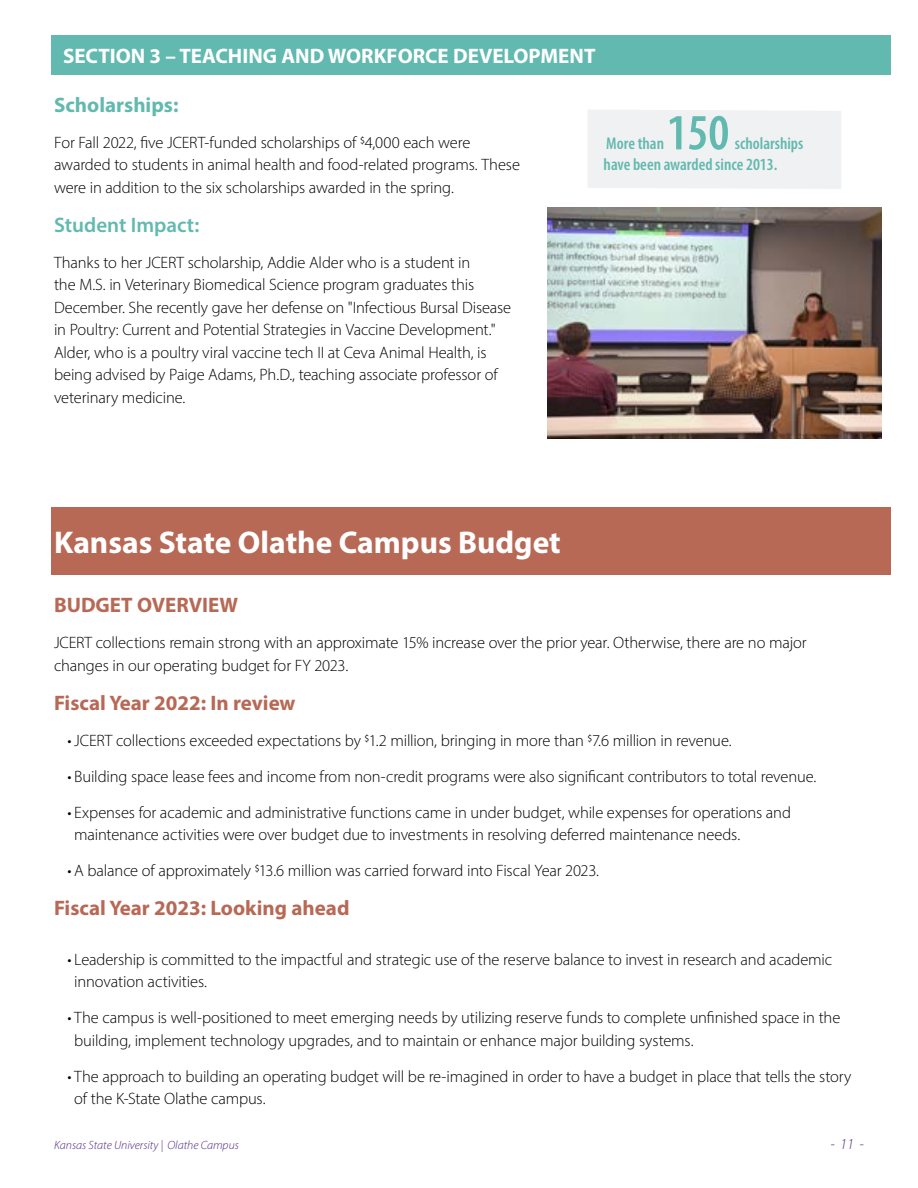
<style>
.page{position:relative;width:918px;height:1188px;background:#fff}
.page>*{position:absolute;margin:0;border:0;box-sizing:border-box;transform-origin:0 0}
.t1{font:600 condensed 51px "Myriad Pro";color:#62b9af}
.t2{font:700 31.5px "Myriad Pro";color:#fff}
.t3{font:700 21px "Myriad Pro";color:#b76955}
.t4{font:700 21px "Myriad Pro";color:#fff}
.t5{font:600 21px "Myriad Pro";color:#62b9af}
.t6{font:700 21px "Myriad Pro";color:#62b9af}
.t7{font:600 condensed 16.95px/20.4px "Myriad Pro";color:#62b9af}
.t8{font:300 16.5px/22.5px "Myriad Pro";letter-spacing:-.01em;color:#000}
.t9{font:italic 300 15px "Myriad Pro";color:#4f2683}
.t10{font:italic 300 12px "Myriad Pro";color:#4f2683}
</style>
<div class="page">
<div style="left:51px;top:35px;width:867px;height:40px;background:#62b9af"></div>
<img style="left:548px;top:207px;width:333px;height:231px">
<div style="left:51px;top:508px;width:867px;height:67px;background:#b76955"></div>
<div style="left:588px;top:110px;width:253px;height:79px;background:#f0f1f2"></div>
<div style="left:891px;top:0;width:27px;height:1188px;background:#fff"></div>
<p class="t4" style="left:63px;top:42px;width:534px">SECTION 3 – TEACHING AND WORKFORCE DEVELOPMENT</p>
<p class="t6" style="left:54px;top:91px;width:126px">Scholarships:</p>
<p class="t8" style="left:54px;top:131px;width:468px">For Fall 2022, five JCERT-funded scholarships of $4,000 each were awarded to students in animal health and food-related programs. These were in addition to the six scholarships awarded in the spring.</p>
<p class="t5" style="left:54px;top:211px;width:147px">Student Impact:</p>
<p class="t8" style="left:54px;top:251px;width:459px">Thanks to her JCERT scholarship, Addie Alder who is a student in<br>the M.S. in Veterinary Biomedical Science program graduates this December. She recently gave her defense on "Infectious Bursal Disease in Poultry: Current and Potential Strategies in Vaccine Development." Alder, who is a poultry viral vaccine tech II at Ceva Animal Health, is being advised by Paige Adams, Ph.D., teaching associate professor of veterinary medicine.</p>
<h1 class="t1" style="left:667px;top:101px;width:64px">150</h1>
<p class="t7" style="left:604px;top:133px;width:201px;text-indent:131px">scholarships have been awarded since 2013.</p>
<p class="t7" style="left:606px;top:133px;width:59px">More than</p>
<h2 class="t2" style="left:54px;top:522px;width:508px">Kansas State Olathe Campus Budget</h2>
<p class="t3" style="left:54px;top:591px;width:186px">BUDGET OVERVIEW</p>
<p class="t8" style="left:54px;top:631px;width:754px">JCERT collections remain strong with an approximate 15% increase over the prior year. Otherwise, there are no major changes in our operating budget for FY 2023.</p>
<p class="t3" style="left:54px;top:689px;width:243px">Fiscal Year 2022: In review</p>
<p class="t8" style="left:68px;top:729px;width:666px">• JCERT collections exceeded expectations by $1.2 million, bringing in more than $7.6 million in revenue.</p>
<p class="t8" style="left:68px;top:765px;width:750px">• Building space lease fees and income from non-credit programs were also significant contributors to total revenue.</p>
<p class="t8" style="left:74px;top:801px;width:718px;text-indent:-7px">• Expenses for academic and administrative functions came in under budget, while expenses for operations and maintenance activities were over budget due to investments in resolving deferred maintenance needs.</p>
<p class="t8" style="left:68px;top:859px;width:533px">• A balance of approximately $13.6 million was carried forward into Fiscal Year 2023.</p>
<p class="t3" style="left:54px;top:894px;width:297px">Fiscal Year 2023: Looking ahead</p>
<p class="t8" style="left:74px;top:948px;width:760px;text-indent:-7px">• Leadership is committed to the impactful and strategic use of the reserve balance to invest in research and academic innovation activities.</p>
<p class="t8" style="left:74px;top:1006px;width:768px;text-indent:-7px">• The campus is well-positioned to meet emerging needs by utilizing reserve funds to complete unfinished space in the building, implement technology upgrades, and to maintain or enhance major building systems.</p>
<p class="t8" style="left:74px;top:1065px;width:779px;text-indent:-7px">• The approach to building an operating budget will be re-imagined in order to have a budget in place that tells the story of the K-State Olathe campus.</p>
<p class="t10" style="left:54px;top:1138px;width:186px">Kansas State University | Olathe Campus</p>
<p class="t9" style="left:830px;top:1135px;width:35px">- 11 -</p>
</div>
